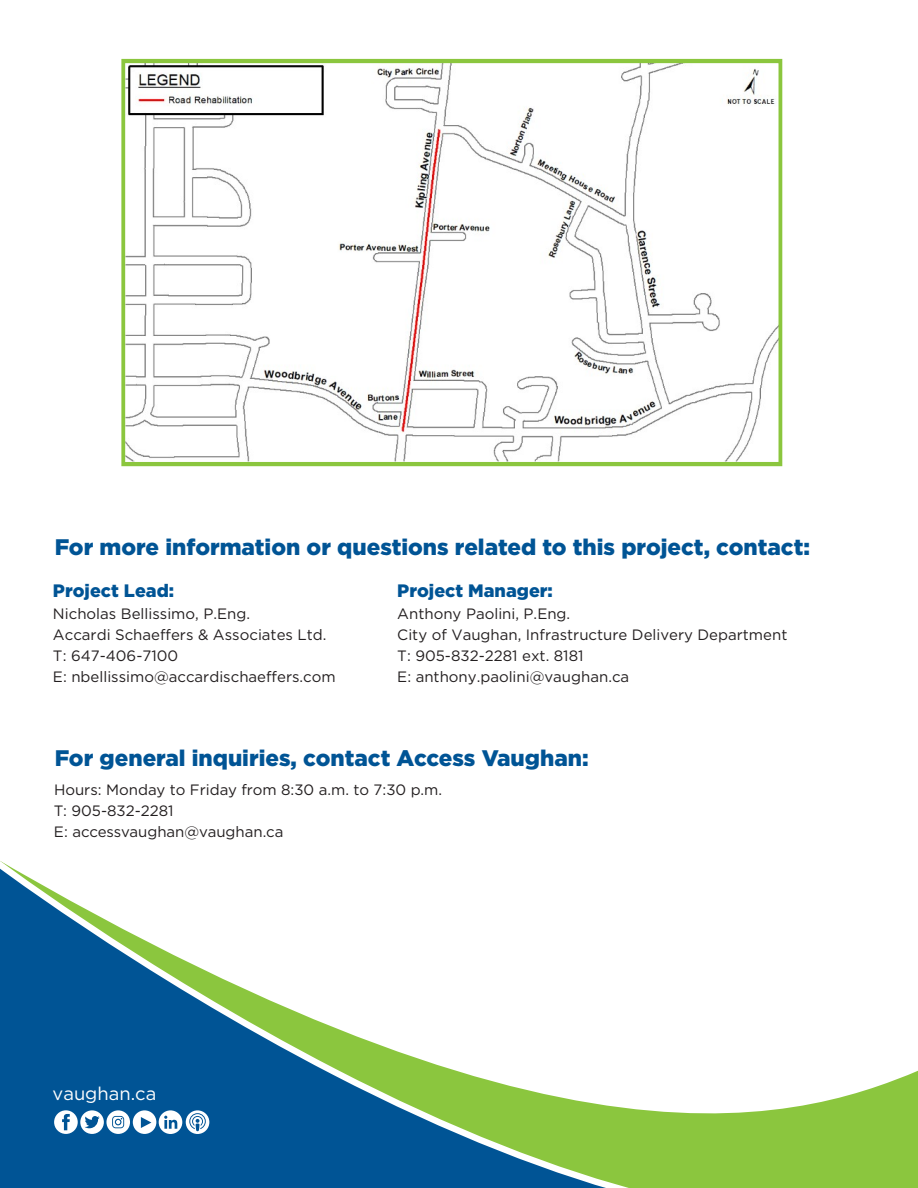
<style>
.page{position:relative;width:918px;height:1188px;background:#fff}
.page>*{position:absolute;margin:0;border:0;box-sizing:border-box;transform-origin:0 0}
.t1{font:900 22.5px "Gotham";color:#005495}
.t2{font:18.3px "Gotham";color:#fff}
.t3{font:900 18px "Gotham";color:#005495}
.t4{font:15px/21px "Gotham";color:#231f20}
</style>
<div class="page">
<svg style="left:0;top:861px;width:918px;height:327px"></svg>
<svg style="left:0;top:1101px;width:495px;height:87px;background:#166497"></svg>
<img style="left:126px;top:64px;width:651px;height:397px">
<div style="left:121px;top:59px;width:661px;height:407px;border:4px solid #8bc63e"></div>
<p class="t1" style="left:55px;top:534px;width:757px">For more information or questions related to this project, contact:</p>
<p class="t3" style="left:53px;top:580px;width:123px">Project Lead:</p>
<p class="t4" style="left:53px;top:603px;width:284px">Nicholas Bellissimo, P.Eng.<br>Accardi Schaeffers &amp; Associates Ltd.<br>T: 647-406-7100<br>E: nbellissimo@accardischaeffers.com</p>
<p class="t3" style="left:397px;top:580px;width:157px">Project Manager:</p>
<p class="t4" style="left:397px;top:603px;width:392px">Anthony Paolini, P.Eng.<br>City of Vaughan, Infrastructure Delivery Department T: 905-832-2281 ext. 8181<br>E: anthony.paolini@vaughan.ca</p>
<p class="t1" style="left:55px;top:745px;width:535px">For general inquiries, contact Access Vaughan:</p>
<p class="t4" style="left:54px;top:779px;width:390px">Hours: Monday to Friday from 8:30 a.m. to 7:30 p.m.</p>
<p class="t4" style="left:54px;top:800px;width:121px">T: 905-832-2281</p>
<p class="t4" style="left:54px;top:821px;width:231px">E: accessvaughan@vaughan.ca</p>
<p class="t2" style="left:53px;top:1083px;width:105px">vaughan.ca</p>
</div>
